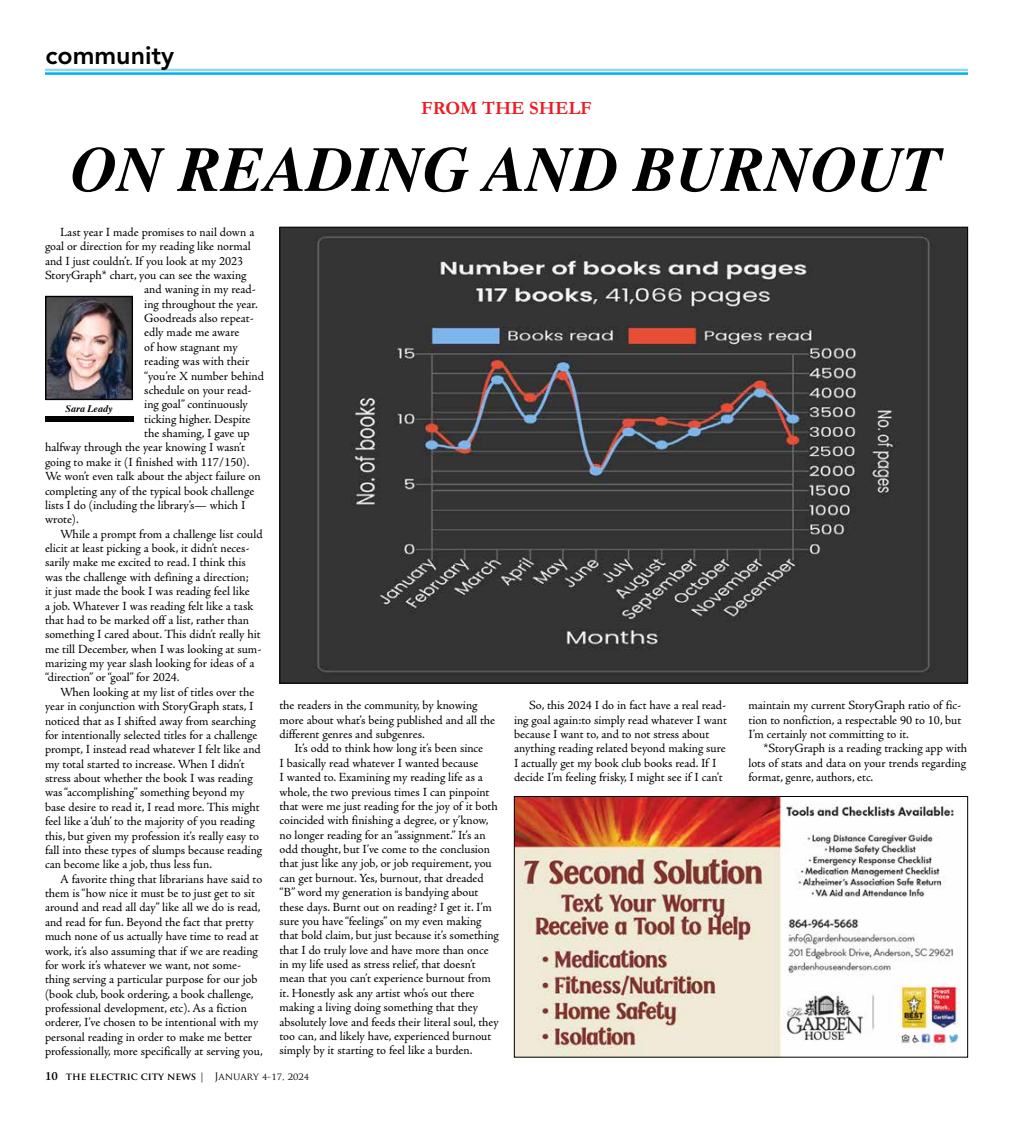
<style>
.page{position:relative;width:1013px;height:1125px;background:#fff}
.page>*{position:absolute;margin:0;border:0;box-sizing:border-box;transform-origin:0 0}
.t1{font:italic 700 63.75px "Times";color:#000}
.t2{font:800 25px "Avenir LT Std";color:#000}
.t3{font:700 18.75px "Garamond";color:#ed1c24}
.t4{font:12.5px/14.4px "Adobe Jenson Pro";letter-spacing:-.005em;color:#000}
.t5{font:700 10px "Trajan Pro";color:#000}
.t6{font:italic 700 10px "Times";color:#000}
.s1{font-family:"Adobe Jenson Pro";font-weight:600;font-size:12.5px}
.s2{font-weight:400}
</style>
<div class="page">
<hr style="left:45px;top:72px;width:923px;height:3px;background:#00adef">
<hr style="left:45px;top:69px;width:923px;height:2px;background:#8dd7f7">
<img style="left:47px;top:298px;width:84px;height:100px">
<div style="left:45px;top:296px;width:88px;height:104px;border:1px solid #000"></div>
<div style="left:45px;top:416px;width:88px;height:6px;background:#000"></div>
<img style="left:516px;top:798px;width:445px;height:258px">
<div style="left:514px;top:796px;width:454px;height:262px;border:1px solid #000"></div>
<img style="left:281px;top:229px;width:685px;height:452px">
<h2 class="t2" style="left:45px;top:40px;width:130px">community</h2>
<h3 class="t3" style="left:421px;top:95px;width:172px">FROM THE SHELF</h3>
<h1 class="t1" style="left:71px;top:110px;width:872px">ON READING AND BURNOUT</h1>
<p class="t4" style="left:60px;top:225px;width:196px">Last year I made promises to nail down a</p>
<p class="t4" style="left:45px;top:239px;width:207px">goal or direction for my reading like normal</p>
<p class="t4" style="left:45px;top:254px;width:200px">and I just couldn’t. If you look at my 2023</p>
<p class="t4" style="left:45px;top:268px;width:203px">StoryGraph* chart, you can see the waxing</p>
<p class="t4" style="left:144px;top:282px;width:113px">and waning in my read-</p>
<p class="t4" style="left:144px;top:297px;width:115px">ing throughout the year.</p>
<p class="t4" style="left:144px;top:311px;width:111px">Goodreads also repeat-</p>
<p class="t4" style="left:144px;top:326px;width:97px">edly made me aware</p>
<p class="t4" style="left:144px;top:340px;width:95px">of how stagnant my</p>
<p class="t4" style="left:144px;top:354px;width:107px">reading was with their</p>
<p class="t4" style="left:144px;top:369px;width:121px">“you’re X number behind</p>
<p class="t4" style="left:144px;top:383px;width:109px">schedule on your read-</p>
<p class="t4" style="left:144px;top:397px;width:105px">ing goal” continuously</p>
<p class="t4" style="left:144px;top:412px;width:108px">ticking higher. Despite</p>
<p class="t4" style="left:144px;top:426px;width:107px">the shaming, I gave up</p>
<p class="t4" style="left:45px;top:441px;width:201px">halfway through the year knowing I wasn’t</p>
<p class="t4" style="left:45px;top:455px;width:206px">going to make it (I finished with 117/150).</p>
<p class="t4" style="left:45px;top:469px;width:217px">We won’t even talk about the abject failure on</p>
<p class="t4" style="left:45px;top:484px;width:211px">completing any of the typical book challenge</p>
<p class="t4" style="left:45px;top:498px;width:202px">lists I do (including the library’s— which I</p>
<p class="t4" style="left:45px;top:512px;width:35px">wrote).</p>
<p class="t4" style="left:60px;top:527px;width:204px">While a prompt from a challenge list could</p>
<p class="t4" style="left:45px;top:541px;width:206px">elicit at least picking a book, it didn’t neces-</p>
<p class="t4" style="left:45px;top:556px;width:202px">sarily make me excited to read. I think this</p>
<p class="t4" style="left:45px;top:570px;width:205px">was the challenge with defining a direction;</p>
<p class="t4" style="left:45px;top:584px;width:206px">it just made the book I was reading feel like</p>
<p class="t4" style="left:45px;top:599px;width:210px">a job. Whatever I was reading felt like a task</p>
<p class="t4" style="left:45px;top:613px;width:206px">that had to be marked off a list, rather than</p>
<p class="t4" style="left:45px;top:627px;width:217px">something I cared about. This didn’t really hit</p>
<p class="t4" style="left:45px;top:642px;width:218px">me till December, when I was looking at sum-</p>
<p class="t4" style="left:45px;top:656px;width:211px">marizing my year slash looking for ideas of a</p>
<p class="t4" style="left:45px;top:671px;width:136px">“direction” or “goal” for 2024.</p>
<p class="t4" style="left:60px;top:685px;width:196px">When looking at my list of titles over the</p>
<p class="t4" style="left:45px;top:699px;width:210px">year in conjunction with StoryGraph stats, I</p>
<p class="t4" style="left:45px;top:714px;width:212px">noticed that as I shifted away from searching</p>
<p class="t4" style="left:45px;top:728px;width:214px">for intentionally selected titles for a challenge</p>
<p class="t4" style="left:45px;top:742px;width:217px">prompt, I instead read whatever I felt like and</p>
<p class="t4" style="left:45px;top:757px;width:201px">my total started to increase. When I didn’t</p>
<p class="t4" style="left:45px;top:771px;width:209px">stress about whether the book I was reading</p>
<p class="t4" style="left:45px;top:786px;width:201px">was “accomplishing” something beyond my</p>
<p class="t4" style="left:45px;top:800px;width:216px">base desire to read it, I read more. This might</p>
<p class="t4" style="left:45px;top:814px;width:211px">feel like a ‘duh’ to the majority of you reading</p>
<p class="t4" style="left:45px;top:829px;width:215px">this, but given my profession it’s really easy to</p>
<p class="t4" style="left:45px;top:843px;width:219px">fall into these types of slumps because reading</p>
<p class="t4" style="left:45px;top:857px;width:168px">can become like a job, thus less fun.</p>
<p class="t4" style="left:60px;top:872px;width:204px">A favorite thing that librarians have said to</p>
<p class="t4" style="left:45px;top:886px;width:211px">them is “how nice it must be to just get to sit</p>
<p class="t4" style="left:45px;top:901px;width:217px">around and read all day” like all we do is read,</p>
<p class="t4" style="left:45px;top:915px;width:210px">and read for fun. Beyond the fact that pretty</p>
<p class="t4" style="left:45px;top:929px;width:215px">much none of us actually have time to read at</p>
<p class="t4" style="left:45px;top:944px;width:214px">work, it’s also assuming that if we are reading</p>
<p class="t4" style="left:45px;top:958px;width:198px">for work it’s whatever we want, not some-</p>
<p class="t4" style="left:45px;top:972px;width:214px">thing serving a particular purpose for our job</p>
<p class="t4" style="left:45px;top:987px;width:210px">(book club, book ordering, a book challenge,</p>
<p class="t4" style="left:45px;top:1001px;width:203px">professional development, etc). As a fiction</p>
<p class="t4" style="left:45px;top:1016px;width:215px">orderer, I’ve chosen to be intentional with my</p>
<p class="t4" style="left:45px;top:1030px;width:209px">personal reading in order to make me better</p>
<p class="t4" style="left:45px;top:1044px;width:219px">professionally, more specifically at serving you,</p>
<p class="t6" style="left:66px;top:400px;width:48px">Sara Leady</p>
<p class="t4" style="left:279px;top:698px;width:217px">the readers in the community, by knowing more about what’s being published and all the different genres and subgenres.</p>
<p class="t4" style="left:279px;top:742px;width:221px;text-indent:15px">It’s odd to think how long it’s been since<br>I basically read whatever I wanted because<br>I wanted to. Examining my reading life as a whole, the two previous times I can pinpoint that were me just reading for the joy of it both coincided with finishing a degree, or y’know, no longer reading for an “assignment.” It’s an odd thought, but I’ve come to the conclusion that just like any job, or job requirement, you can get burnout. Yes, burnout, that dreaded “B” word my generation is bandying about these days. Burnt out on reading? I get it. I’m sure you have “feelings” on my even making that bold claim, but just because it’s something that I do truly love and have more than once in my life used as stress relief, that doesn’t mean that you can’t experience burnout from it. Honestly ask any artist who’s out there making a living doing something that they absolutely love and feeds their literal soul, they too can, and likely have, experienced burnout simply by it starting to feel like a burden.</p>
<p class="t4" style="left:514px;top:698px;width:214px;text-indent:15px">So, this 2024 I do in fact have a real read&shy;ing goal again:to simply read whatever I want because I want to, and to not stress about anything reading related beyond making sure I actually get my book club books read. If I decide I’m feeling frisky, I might see if I can’t</p>
<p class="t4" style="left:748px;top:698px;width:214px;text-align:justify">maintain my current StoryGraph ratio of fic&shy;tion to nonfiction, a respectable 90 to 10, but I’m certainly not committing to it.</p>
<p class="t4" style="left:748px;top:742px;width:220px;text-align:justify;text-indent:15px">*StoryGraph is a reading tracking app with lots of stats and data on your trends regarding format, genre, authors, etc.</p>
<p class="t5" style="left:45px;top:1070px;width:266px"><span class="s1">10</span> THE ELECTRIC CITY NEWS <span class="s2">| JANUARY 4-17, 2024</span></p>
</div>
